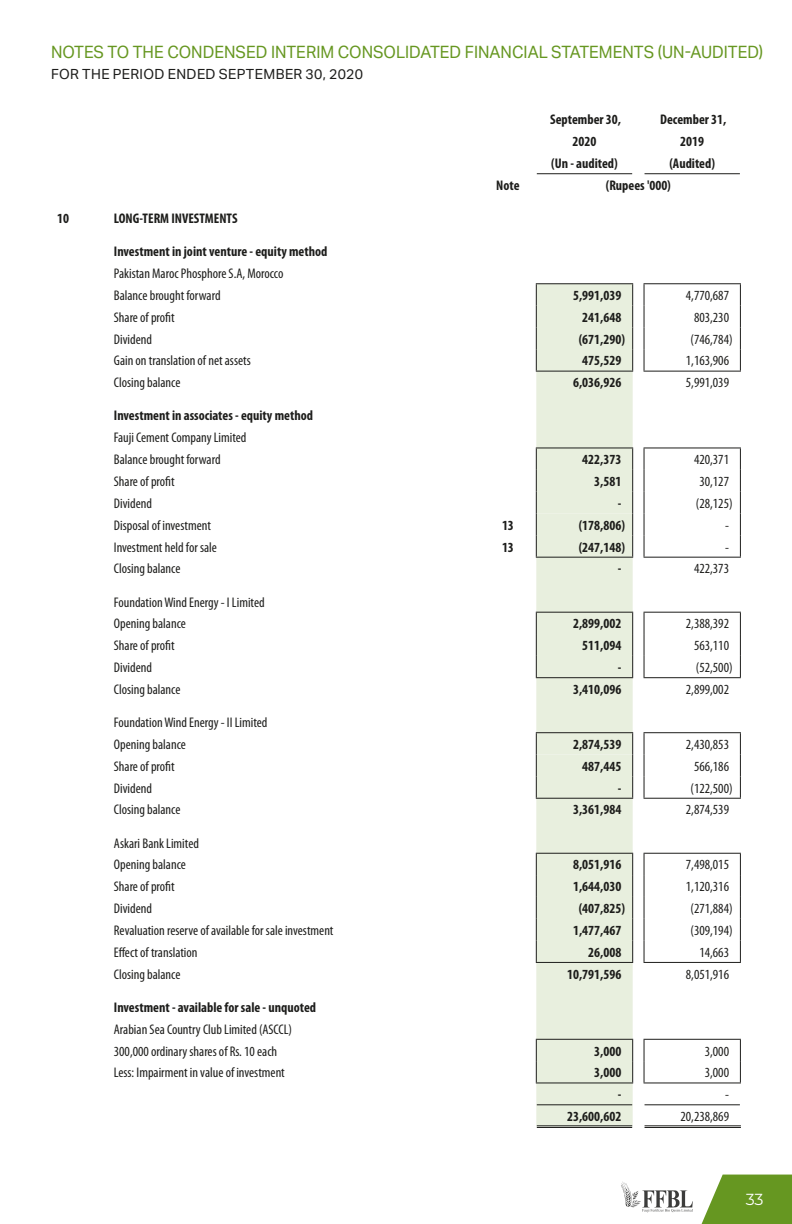
<style>
.page{position:relative;width:792px;height:1224px;background:#fff}
.page>*{position:absolute;margin:0;border:0;box-sizing:border-box;transform-origin:0 0}
.t1{font:17px "Aktiv Grotesk Corp";color:#669721;scale:.96 1}
.t2{font:16px "Montserrat";color:#fff}
.t3{font:condensed 14px/21.8px "Myriad Pro";color:#1d1d1b}
.t4{font:700 condensed 14px "Myriad Pro";color:#1d1d1b}
.t5{font:14px "Aktiv Grotesk Corp";letter-spacing:.025em;color:#1d1d1b}
</style>
<div class="page">
<svg style="left:621px;top:1175px;width:171px;height:49px"></svg>
<div style="left:536px;top:799px;width:97px;height:328px;background:#e8efde"></div>
<hr style="left:537px;top:1125px;width:95px;height:1px;background:#1d1d1b">
<hr style="left:537px;top:1127px;width:95px;height:1px;background:#1d1d1b">
<hr style="left:645px;top:1125px;width:96px;height:1px;background:#1d1d1b">
<hr style="left:645px;top:1127px;width:96px;height:1px;background:#1d1d1b">
<hr style="left:537px;top:1104px;width:95px;height:1px;background:#1d1d1b">
<hr style="left:645px;top:1104px;width:95px;height:1px;background:#1d1d1b">
<hr style="left:537px;top:173px;width:95px;height:1px;background:#1d1d1b">
<hr style="left:645px;top:173px;width:95px;height:1px;background:#1d1d1b">
<hr style="left:644px;top:283px;width:97px;height:1px;background:#1d1d1b">
<svg style="left:644px;top:284px;width:1px;height:87px"></svg>
<svg style="left:740px;top:284px;width:1px;height:87px"></svg>
<hr style="left:644px;top:371px;width:97px;height:1px;background:#1d1d1b">
<hr style="left:644px;top:447px;width:97px;height:1px;background:#1d1d1b">
<svg style="left:644px;top:448px;width:1px;height:109px"></svg>
<svg style="left:740px;top:448px;width:1px;height:109px"></svg>
<hr style="left:644px;top:557px;width:97px;height:1px;background:#1d1d1b">
<hr style="left:644px;top:612px;width:97px;height:1px;background:#1d1d1b">
<svg style="left:644px;top:613px;width:1px;height:64px"></svg>
<svg style="left:740px;top:613px;width:1px;height:64px"></svg>
<hr style="left:644px;top:677px;width:97px;height:1px;background:#1d1d1b">
<hr style="left:644px;top:732px;width:97px;height:1px;background:#1d1d1b">
<svg style="left:644px;top:733px;width:1px;height:65px"></svg>
<svg style="left:740px;top:733px;width:1px;height:65px"></svg>
<hr style="left:644px;top:798px;width:97px;height:1px;background:#1d1d1b">
<hr style="left:536px;top:283px;width:97px;height:1px;background:#1d1d1b">
<div style="left:536px;top:284px;width:97px;height:514px;background:#e8efde"></div>
<hr style="left:536px;top:798px;width:97px;height:1px;background:#1d1d1b">
<hr style="left:536px;top:853px;width:97px;height:1px;background:#1d1d1b">
<svg style="left:536px;top:854px;width:1px;height:108px"></svg>
<svg style="left:632px;top:854px;width:1px;height:108px"></svg>
<hr style="left:536px;top:962px;width:97px;height:1px;background:#1d1d1b">
<hr style="left:644px;top:853px;width:97px;height:1px;background:#1d1d1b">
<svg style="left:644px;top:854px;width:1px;height:108px"></svg>
<svg style="left:740px;top:854px;width:1px;height:108px"></svg>
<hr style="left:644px;top:962px;width:97px;height:1px;background:#1d1d1b">
<hr style="left:536px;top:1039px;width:97px;height:1px;background:#1d1d1b">
<svg style="left:536px;top:1040px;width:1px;height:42px"></svg>
<svg style="left:632px;top:1040px;width:1px;height:42px"></svg>
<hr style="left:536px;top:1082px;width:97px;height:1px;background:#1d1d1b">
<hr style="left:644px;top:1039px;width:97px;height:1px;background:#1d1d1b">
<svg style="left:644px;top:1040px;width:1px;height:42px"></svg>
<svg style="left:740px;top:1040px;width:1px;height:42px"></svg>
<hr style="left:644px;top:1082px;width:97px;height:1px;background:#1d1d1b">
<p class="t1" style="left:51px;top:42px;width:743px">NOTES TO THE CONDENSED INTERIM CONSOLIDATED FINANCIAL STATEMENTS (UN-AUDITED)</p>
<p class="t5" style="left:51px;top:66px;width:314px">FOR THE PERIOD ENDED SEPTEMBER 30, 2020</p>
<p class="t4" style="left:550px;top:111px;width:73px">September 30,</p>
<p class="t4" style="left:660px;top:111px;width:68px">December 31,</p>
<p class="t4" style="left:573px;top:133px;width:25px">2020</p>
<p class="t4" style="left:680px;top:133px;width:25px">2019</p>
<p class="t4" style="left:551px;top:155px;width:68px">(Un - audited)</p>
<p class="t4" style="left:669px;top:155px;width:47px">(Audited)</p>
<p class="t4" style="left:57px;top:210px;width:13px">10</p>
<p class="t4" style="left:114px;top:210px;width:125px">LONG-TERM INVESTMENTS</p>
<p class="t4" style="left:114px;top:243px;width:215px">Investment in joint venture - equity method</p>
<p class="t3" style="left:114px;top:262px;width:171px">Pakistan Maroc Phosphore S.A, Morocco<br>Balance brought forward</p>
<p class="t4" style="left:496px;top:176px;width:25px">Note</p>
<p class="t4" style="left:606px;top:176px;width:67px">(Rupees '000)</p>
<p class="t4" style="left:573px;top:287px;width:50px">5,991,039</p>
<p class="t3" style="left:686px;top:284px;width:45px">4,770,687</p>
<p class="t3" style="left:114px;top:306px;width:62px">Share of profit</p>
<p class="t4" style="left:582px;top:308px;width:41px">241,648</p>
<p class="t3" style="left:694px;top:306px;width:37px">803,230</p>
<p class="t3" style="left:114px;top:328px;width:40px">Dividend</p>
<p class="t4" style="left:579px;top:330px;width:48px">(671,290)</p>
<p class="t3" style="left:690px;top:328px;width:44px">(746,784)</p>
<p class="t3" style="left:114px;top:350px;width:138px">Gain on translation of net assets</p>
<p class="t4" style="left:582px;top:352px;width:41px">475,529</p>
<p class="t3" style="left:686px;top:350px;width:45px">1,163,906</p>
<p class="t3" style="left:114px;top:372px;width:68px">Closing balance</p>
<p class="t4" style="left:573px;top:374px;width:50px">6,036,926</p>
<p class="t3" style="left:686px;top:372px;width:45px">5,991,039</p>
<p class="t4" style="left:114px;top:407px;width:201px">Investment in associates - equity method</p>
<p class="t3" style="left:114px;top:427px;width:134px">Fauji Cement Company Limited<br>Balance brought forward</p>
<p class="t4" style="left:582px;top:451px;width:41px">422,373</p>
<p class="t3" style="left:694px;top:448px;width:37px">420,371</p>
<p class="t3" style="left:114px;top:470px;width:62px">Share of profit</p>
<p class="t4" style="left:594px;top:473px;width:29px">3,581</p>
<p class="t3" style="left:699px;top:470px;width:31px">30,127</p>
<p class="t3" style="left:114px;top:492px;width:40px">Dividend</p>
<p class="t4" style="left:618px;top:494px;width:5px">-</p>
<p class="t3" style="left:696px;top:492px;width:38px">(28,125)</p>
<p class="t3" style="left:114px;top:514px;width:99px">Disposal of investment</p>
<p class="t4" style="left:502px;top:516px;width:13px">13</p>
<p class="t4" style="left:579px;top:516px;width:48px">(178,806)</p>
<p class="t3" style="left:725px;top:514px;width:5px">-</p>
<p class="t3" style="left:114px;top:536px;width:105px">Investment held for sale</p>
<p class="t4" style="left:502px;top:538px;width:13px">13</p>
<p class="t4" style="left:579px;top:538px;width:48px">(247,148)</p>
<p class="t3" style="left:725px;top:536px;width:5px">-</p>
<p class="t3" style="left:114px;top:558px;width:68px">Closing balance</p>
<p class="t4" style="left:618px;top:560px;width:5px">-</p>
<p class="t3" style="left:694px;top:558px;width:37px">422,373</p>
<p class="t3" style="left:114px;top:591px;width:152px">Foundation Wind Energy - I Limited<br>Opening balance</p>
<p class="t4" style="left:573px;top:615px;width:50px">2,899,002</p>
<p class="t3" style="left:686px;top:613px;width:45px">2,388,392</p>
<p class="t3" style="left:114px;top:635px;width:62px">Share of profit</p>
<p class="t4" style="left:582px;top:637px;width:41px">511,094</p>
<p class="t3" style="left:694px;top:635px;width:37px">563,110</p>
<p class="t3" style="left:114px;top:656px;width:40px">Dividend</p>
<p class="t4" style="left:618px;top:659px;width:5px">-</p>
<p class="t3" style="left:696px;top:656px;width:38px">(52,500)</p>
<p class="t3" style="left:114px;top:678px;width:68px">Closing balance</p>
<p class="t4" style="left:573px;top:680px;width:50px">3,410,096</p>
<p class="t3" style="left:686px;top:678px;width:45px">2,899,002</p>
<p class="t3" style="left:114px;top:711px;width:155px">Foundation Wind Energy - II Limited<br>Opening balance</p>
<p class="t4" style="left:573px;top:736px;width:50px">2,874,539</p>
<p class="t3" style="left:686px;top:733px;width:45px">2,430,853</p>
<p class="t3" style="left:114px;top:755px;width:62px">Share of profit</p>
<p class="t4" style="left:582px;top:757px;width:41px">487,445</p>
<p class="t3" style="left:694px;top:755px;width:37px">566,186</p>
<p class="t3" style="left:114px;top:777px;width:40px">Dividend</p>
<p class="t4" style="left:618px;top:779px;width:5px">-</p>
<p class="t3" style="left:690px;top:777px;width:44px">(122,500)</p>
<p class="t3" style="left:114px;top:799px;width:68px">Closing balance</p>
<p class="t4" style="left:573px;top:801px;width:50px">3,361,984</p>
<p class="t3" style="left:686px;top:799px;width:45px">2,874,539</p>
<p class="t3" style="left:114px;top:832px;width:87px">Askari Bank Limited<br>Opening balance</p>
<p class="t4" style="left:573px;top:856px;width:50px">8,051,916</p>
<p class="t3" style="left:686px;top:854px;width:45px">7,498,015</p>
<p class="t3" style="left:114px;top:876px;width:62px">Share of profit</p>
<p class="t4" style="left:573px;top:878px;width:50px">1,644,030</p>
<p class="t3" style="left:686px;top:876px;width:45px">1,120,316</p>
<p class="t3" style="left:114px;top:897px;width:40px">Dividend</p>
<p class="t4" style="left:579px;top:900px;width:48px">(407,825)</p>
<p class="t3" style="left:690px;top:897px;width:44px">(271,884)</p>
<p class="t3" style="left:114px;top:919px;width:221px">Revaluation reserve of available for sale investment</p>
<p class="t4" style="left:573px;top:922px;width:50px">1,477,467</p>
<p class="t3" style="left:690px;top:919px;width:44px">(309,194)</p>
<p class="t3" style="left:114px;top:941px;width:85px">Effect of translation</p>
<p class="t4" style="left:588px;top:943px;width:35px">26,008</p>
<p class="t3" style="left:699px;top:941px;width:31px">14,663</p>
<p class="t3" style="left:114px;top:963px;width:68px">Closing balance</p>
<p class="t4" style="left:567px;top:965px;width:56px">10,791,596</p>
<p class="t3" style="left:686px;top:963px;width:45px">8,051,916</p>
<p class="t4" style="left:114px;top:998px;width:204px">Investment - available for sale - unquoted</p>
<p class="t3" style="left:114px;top:1018px;width:180px">Arabian Sea Country Club Limited (ASCCL)<br>300,000 ordinary shares of Rs. 10 each</p>
<p class="t4" style="left:594px;top:1042px;width:29px">3,000</p>
<p class="t3" style="left:705px;top:1040px;width:26px">3,000</p>
<p class="t3" style="left:114px;top:1062px;width:172px">Less: Impairment in value of investment</p>
<p class="t4" style="left:594px;top:1064px;width:29px">3,000</p>
<p class="t3" style="left:705px;top:1062px;width:26px">3,000</p>
<p class="t4" style="left:618px;top:1086px;width:5px">-</p>
<p class="t3" style="left:725px;top:1084px;width:5px">-</p>
<p class="t4" style="left:567px;top:1108px;width:56px">23,600,602</p>
<p class="t3" style="left:681px;top:1105px;width:50px">20,238,869</p>
<p class="t2" style="left:746px;top:1188px;width:19px">33</p>
</div>
